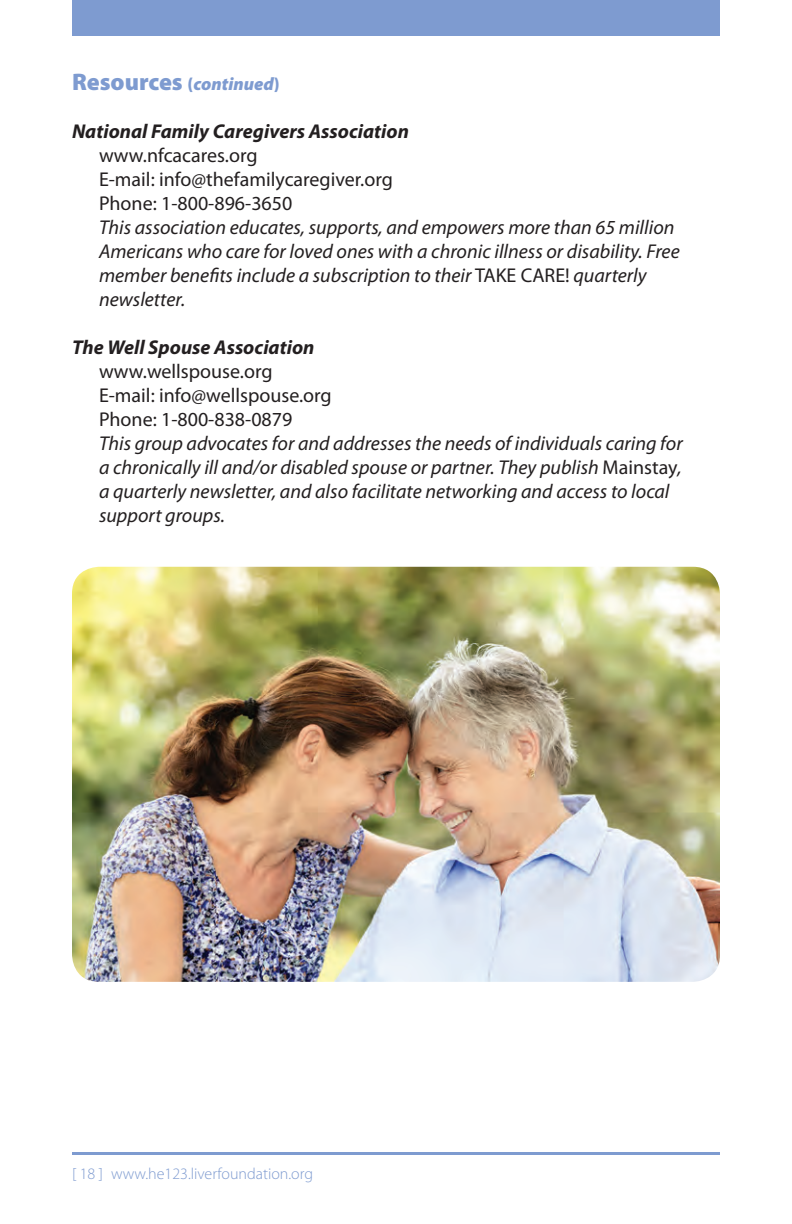
<style>
.page{position:relative;width:792px;height:1224px;background:#fff}
.page>*{position:absolute;margin:0;border:0;box-sizing:border-box;transform-origin:0 0}
.t1{font:900 24px "Myriad Pro";color:#7e9bd0}
.t2{font:italic 20px/24px "Myriad Pro";color:#231f20}
.t3{font:20px/24px "Myriad Pro";color:#231f20}
.t4{font:italic 700 20px "Myriad Pro";color:#231f20}
.t5{font:300 16px "Myriad Pro";color:#7e9bd0}
.s1{font-size:18px}
.s2{font-style:italic;font-size:18px}
.s3{font-style:normal}
</style>
<div class="page">
<div style="left:72px;top:0;width:648px;height:36px;background:#7e9bd0"></div>
<hr style="left:72px;top:1152px;width:648px;height:2px;background:#7e9bd0">
<img style="left:72px;top:567px;width:648px;height:415px">
<p class="t1" style="left:72px;top:66px;width:209px">Resources <span class="s1">(</span><span class="s2">continued</span><span class="s1">)</span></p>
<p class="t4" style="left:72px;top:118px;width:338px">National Family Caregivers Association</p>
<p class="t3" style="left:99px;top:143px;width:295px">www.nfcacares.org<br>E-mail: info@thefamilycaregiver.org<br>Phone: 1-800-896-3650</p>
<p class="t2" style="left:99px;top:215px;width:582px">This association educates, supports, and empowers more than 65 million Americans who care for loved ones with a chronic illness or disability. Free member benefits include a subscription to their <span class="s3">TAKE CARE!</span> quarterly newsletter.</p>
<p class="t4" style="left:72px;top:334px;width:244px">The Well Spouse Association</p>
<p class="t3" style="left:99px;top:359px;width:234px">www.wellspouse.org<br>E-mail: info@wellspouse.org<br>Phone: 1-800-838-0879</p>
<p class="t2" style="left:99px;top:431px;width:585px">This group advocates for and addresses the needs of individuals caring for a chronically ill and/or disabled spouse or partner. They publish <span class="s3">Mainstay</span>, a quarterly newsletter, and also facilitate networking and access to local support groups.</p>
<p class="t5" style="left:72px;top:1164px;width:243px">[ 18 ] www.he123.liverfoundation.org</p>
</div>
